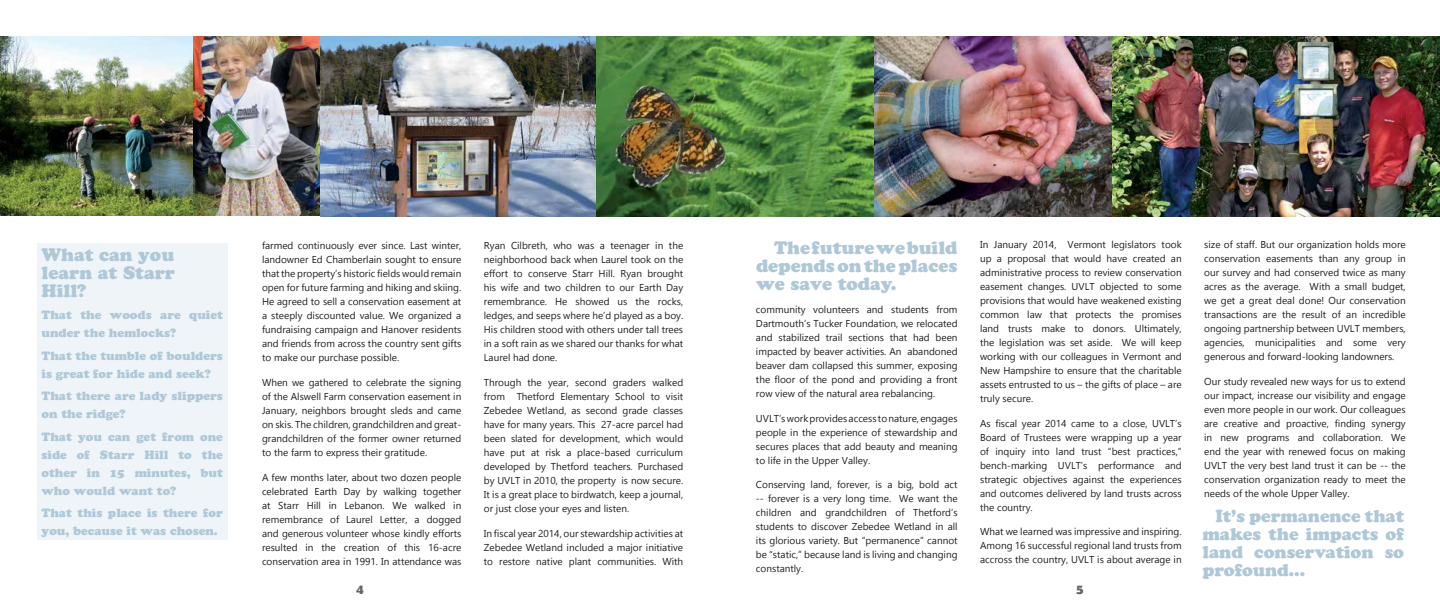
<style>
.page{position:relative;width:1440px;height:612px;background:#fff}
.page>*{position:absolute;margin:0;border:0;box-sizing:border-box;transform-origin:0 0}
.t1{font:18px/18px "Cooper Black Std";color:#aec8d8;text-align:justify}
.t2{font:900 18px/18px "Cooper";color:#aec8d8;text-align:justify}
.t3{font:700 14px "Berlin Sans FB Demi";color:#636466}
.t4{font:12px/18px "Cooper Black Std";color:#aec8d8}
.t5{font:10px/14px "Gadugi";color:#231f20;text-align:justify}
</style>
<div class="page">
<div style="left:37px;top:244px;width:190px;height:296px;background:#eef4f7"></div>
<img style="left:0;top:36px;width:193px;height:180px">
<img style="left:193px;top:36px;width:128px;height:180px">
<img style="left:321px;top:36px;width:547px;height:180px">
<img style="left:868px;top:36px;width:572px;height:180px">
<h1 class="t1" style="left:42px;top:245px;width:135px">What can you learn at Starr Hill?</h1>
<p class="t4" style="left:42px;top:306px;width:183px">That the woods are quiet under the hemlocks?</p>
<p class="t4" style="left:42px;top:346px;width:183px">That the tumble of boulders is great for hide and seek?</p>
<p class="t4" style="left:42px;top:387px;width:183px">That there are lady slippers on the ridge?</p>
<p class="t4" style="left:42px;top:427px;width:183px;text-align:justify">That you can get from one side of Starr Hill to the other in 15 minutes, but who would want to?</p>
<p class="t4" style="left:42px;top:504px;width:183px">That this place is there for you, because it was chosen.</p>
<p class="t5" style="left:262px;top:239px;width:201px">farmed continuously ever since. Last winter, landowner Ed Chamberlain sought to ensure that the property’s historic fields would remain open for future farming and hiking and skiing.<br>He agreed to sell a conservation easement at a steeply discounted value. We organized a fundraising campaign and Hanover residents and friends from across the country sent gifts to make our purchase possible.</p>
<p class="t5" style="left:262px;top:375px;width:201px">When we gathered to celebrate the signing of the Alswell Farm conservation easement in January, neighbors brought sleds and came on skis. The children, grandchildren and great&shy;grandchildren of the former owner returned to the farm to express their gratitude.</p>
<p class="t5" style="left:262px;top:470px;width:201px">A few months later, about two dozen people celebrated Earth Day by walking together at Starr Hill in Lebanon. We walked in remembrance of Laurel Letter, a dogged and generous volunteer whose kindly efforts resulted in the creation of this 16-acre conservation area in 1991. In attendance was</p>
<p class="t5" style="left:484px;top:239px;width:201px">Ryan Cilbreth, who was a teenager in the neighborhood back when Laurel took on the effort to conserve Starr Hill. Ryan brought his wife and two children to our Earth Day remembrance. He showed us the rocks, ledges, and seeps where he’d played as a boy.<br>His children stood with others under tall trees in a soft rain as we shared our thanks for what Laurel had done.</p>
<p class="t5" style="left:484px;top:375px;width:201px">Through the year, second graders walked from Thetford Elementary School to visit Zebedee Wetland, as second grade classes have for many years. This 27-acre parcel had been slated for development, which would have put at risk a place-based curriculum developed by Thetford teachers. Purchased by UVLT in 2010, the property is now secure.<br>It is a great place to birdwatch, keep a journal, or just close your eyes and listen.</p>
<p class="t5" style="left:484px;top:526px;width:201px">In fiscal year 2014, our stewardship activities at Zebedee Wetland included a major initiative to restore native plant communities. With</p>
<h1 class="t1" style="left:756px;top:239px;width:203px;text-indent:18px">The future we build depends on the places we save today.</h1>
<p class="t5" style="left:756px;top:302px;width:203px">community volunteers and students from Dartmouth’s Tucker Foundation, we relocated and stabilized trail sections that had been impacted by beaver activities. An abandoned beaver dam collapsed this summer, exposing the floor of the pond and providing a front row view of the natural area rebalancing.</p>
<p class="t5" style="left:756px;top:411px;width:203px">UVLT’s work provides access to nature, engages people in the experience of stewardship and secures places that add beauty and meaning to life in the Upper Valley.</p>
<p class="t5" style="left:756px;top:478px;width:203px">Conserving land, forever, is a big, bold act -- forever is a very long time. We want the children and grandchildren of Thetford’s students to discover Zebedee Wetland in all its glorious variety. But “permanence” cannot be “static,” because land is living and changing constantly.</p>
<p class="t5" style="left:980px;top:237px;width:203px">In January 2014, Vermont legislators took up a proposal that would have created an administrative process to review conservation easement changes. UVLT objected to some provisions that would have weakened existing common law that protects the promises land trusts make to donors. Ultimately, the legislation was set aside. We will keep working with our colleagues in Vermont and New Hampshire to ensure that the charitable assets entrusted to us – the gifts of place – are truly secure.</p>
<p class="t5" style="left:980px;top:416px;width:203px">As fiscal year 2014 came to a close, UVLT’s Board of Trustees were wrapping up a year of inquiry into land trust “best practices,” bench-marking UVLT’s performance and strategic objectives against the experiences and outcomes delivered by land trusts across the country.</p>
<p class="t5" style="left:980px;top:525px;width:203px">What we learned was impressive and inspiring.<br>Among 16 successful regional land trusts from accross the country, UVLT is about average in</p>
<h2 class="t3" style="left:356px;top:581px;width:9px">4</h2>
<h2 class="t3" style="left:1076px;top:581px;width:9px">5</h2>
<p class="t5" style="left:1204px;top:237px;width:203px">size of staff. But our organization holds more conservation easements than any group in our survey and had conserved twice as many acres as the average. With a small budget, we get a great deal done! Our conservation transactions are the result of an incredible ongoing partnership between UVLT members, agencies, municipalities and some very generous and forward-looking landowners.</p>
<p class="t5" style="left:1204px;top:374px;width:203px">Our study revealed new ways for us to extend our impact, increase our visibility and engage even more people in our work. Our colleagues are creative and proactive, finding synergy in new programs and collaboration. We end the year with renewed focus on making UVLT the very best land trust it can be -- the conservation organization ready to meet the needs of the whole Upper Valley.</p>
<h1 class="t2" style="left:1203px;top:507px;width:203px;text-indent:13px">It’s permanence that makes the impacts of land conservation so profound...</h1>
</div>
